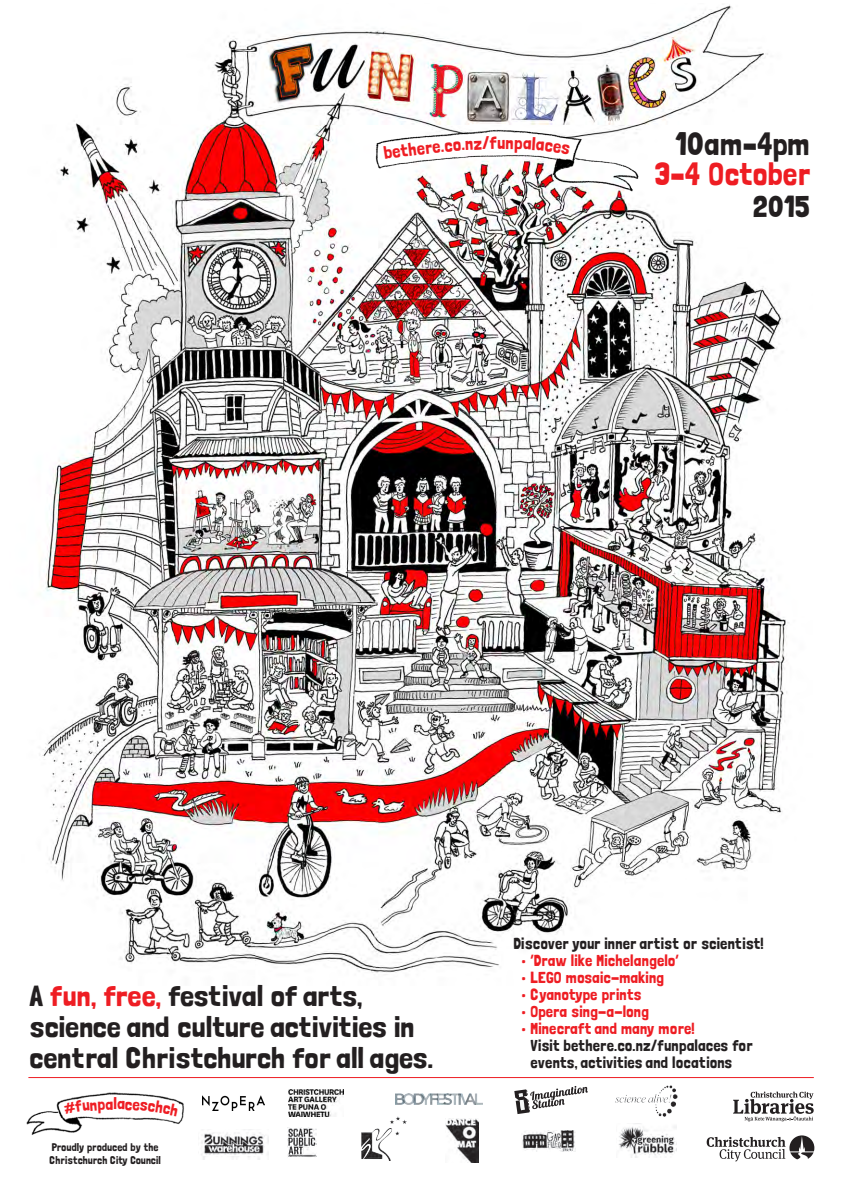
<style>
.page{position:relative;width:842px;height:1191px;background:#fff}
.page>*{position:absolute;margin:0;border:0;box-sizing:border-box;transform-origin:0 0}
.t1{font:32.1px "Londrina Solid";letter-spacing:.01em;color:#ee1d23}
.t2{font:32.1px "Londrina Solid";letter-spacing:.01em;color:#231f20}
.t3{font:30px "Londrina Solid";color:#231f20}
.t4{font:29px/31.1px "Londrina Solid";color:#231f20;scale:1.07 1}
.t5{font:18px "Londrina Solid";color:#ee1d23}
.t6{font:16.4px "Londrina Solid";color:#ee1d23}
.t7{font:16px/17px "Londrina Solid";letter-spacing:.01em;color:#231f20}
.t8{font:16px "Londrina Solid";letter-spacing:.01em;color:#ee1d23}
.t9{font:11px/13px "Londrina Solid";letter-spacing:.01em;color:#231f20}
.s1{color:#ee1d23}
</style>
<div class="page">
<img style="left:42px;top:5px;width:747px;height:968px">
<hr style="left:28px;top:1077px;width:786px;height:1px;background:#ee1d23">
<img style="left:373px;top:127px;width:268px;height:66px">
<img style="left:26px;top:1092px;width:158px;height:43px">
<svg style="left:706px;top:1135px;width:108px;height:26px"></svg>
<img style="left:396px;top:1093px;width:86px;height:11px">
<svg style="left:733px;top:1091px;width:80px;height:30px"></svg>
<img style="left:362px;top:1116px;width:44px;height:44px">
<svg style="left:514px;top:1086px;width:74px;height:28px"></svg>
<img style="left:288px;top:1128px;width:28px;height:29px">
<img style="left:615px;top:1086px;width:62px;height:30px">
<img style="left:445px;top:1118px;width:33px;height:44px">
<img style="left:522px;top:1130px;width:53px;height:21px">
<img style="left:618px;top:1123px;width:58px;height:35px">
<img style="left:289px;top:1089px;width:54px;height:27px">
<img style="left:201px;top:1129px;width:68px;height:30px">
<img style="left:202px;top:1095px;width:63px;height:15px">
<svg style="left:383px;top:131px;width:192px;height:31px"></svg>
<svg style="left:64px;top:1100px;width:115px;height:16px"></svg>
<p class="t5" style="left:497px;top:132px;width:10px">u</p>
<p class="t2" style="left:675px;top:124px;width:136px">10am–4pm</p>
<p class="t1" style="left:655px;top:154px;width:157px">3–4 October</p>
<p class="t3" style="left:753px;top:188px;width:59px">2015</p>
<p class="t4" style="left:29px;top:979px;width:379px">A <span class="s1">fun, free,</span> festival of arts, science and culture activities in central Christchurch for all ages.</p>
<p class="t6" style="left:113px;top:1094px;width:5px">l</p>
<p class="t9" style="left:49px;top:1141px;width:113px">Proudly produced by the<br>Christchurch City Council</p>
<p class="t7" style="left:513px;top:934px;width:252px">Discover your inner artist or scientist!</p>
<p class="t8" style="left:522px;top:951px;width:158px">• ‘Draw like Michelangelo’</p>
<p class="t8" style="left:522px;top:968px;width:144px">• LEGO mosaic-making</p>
<p class="t8" style="left:522px;top:985px;width:121px">• Cyanotype prints</p>
<p class="t8" style="left:522px;top:1002px;width:128px">• Opera sing-a-long</p>
<p class="t7" style="left:530px;top:1019px;width:224px;text-indent:-9px"><span class="s1">• Minecraft and many more!<br></span>Visit bethere.co.nz/funpalaces for events, activities and locations</p>
</div>
